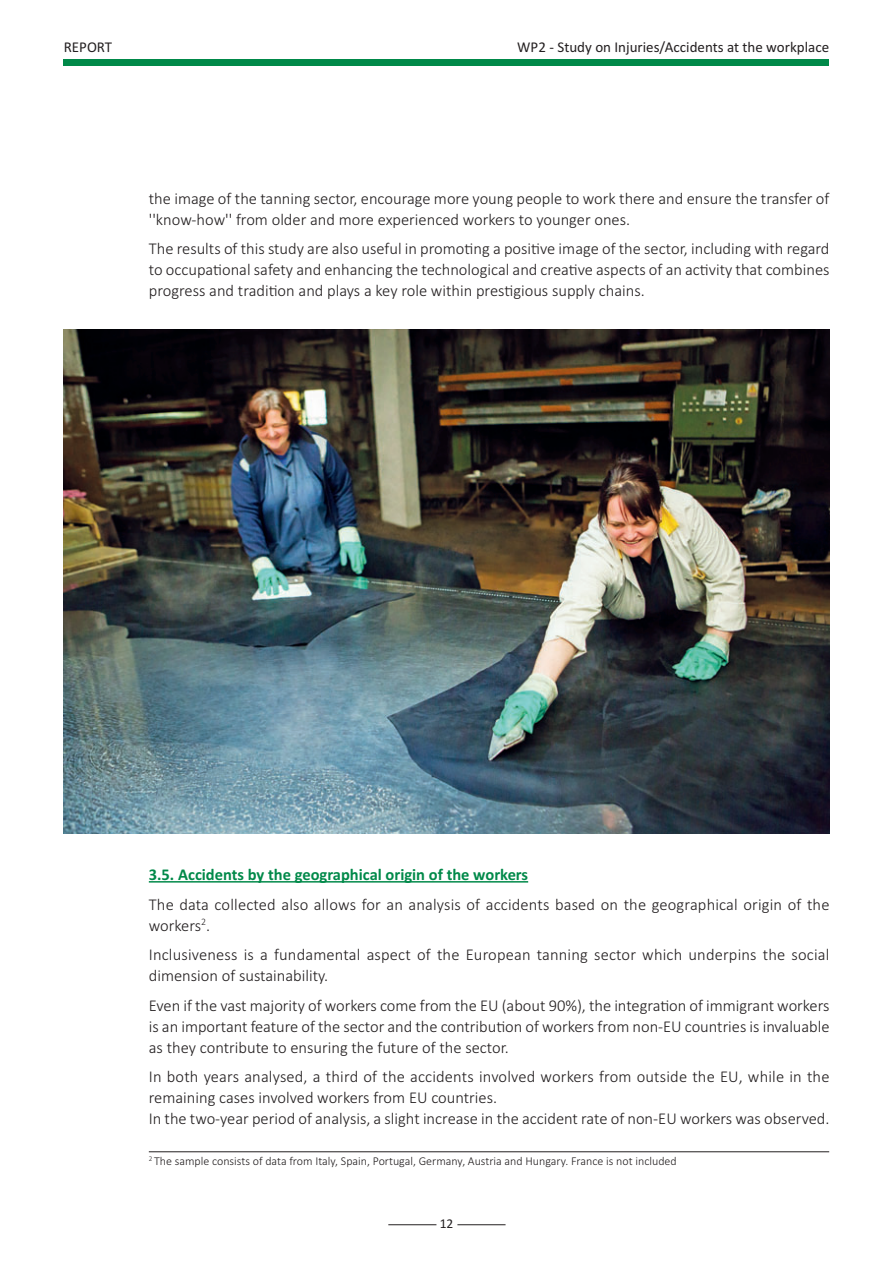
<style>
.page{position:relative;width:893px;height:1263px;background:#fff}
.page>*{position:absolute;margin:0;border:0;box-sizing:border-box;transform-origin:0 0}
.t1{font:300 16.5px/21px "Calibri";color:#231f20}
.t2{font:700 16.5px "Calibri";color:#008949}
.t3{font:15px "Calibri";color:#231f20}
.t4{font:13.5px "Calibri";color:#231f20}
.t5{font:300 12px "Calibri";color:#231f20}
</style>
<div class="page">
<hr style="left:388px;top:1224px;width:48px;height:1px;background:#231f20">
<hr style="left:457px;top:1224px;width:49px;height:1px;background:#231f20">
<div style="left:64px;top:59px;width:765px;height:6px;background:#008949"></div>
<hr style="left:149px;top:881px;width:379px;height:1px;background:#008949">
<hr style="left:149px;top:1151px;width:680px;height:1px;background:#231f20">
<img style="left:64px;top:330px;width:765px;height:503px">
<p class="t3" style="left:64px;top:38px;width:50px">REPORT</p>
<p class="t3" style="left:517px;top:38px;width:313px">WP2 ‐ Study on Injuries/Accidents at the workplace</p>
<p class="t1" style="left:149px;top:189px;width:682px">the image of the tanning sector, encourage more young people to work there and ensure the transfer of ''know-how'' from older and more experienced workers to younger ones.</p>
<p class="t1" style="left:149px;top:240px;width:682px;text-align:justify">The results of this study are also useful in promoting a positive image of the sector, including with regard to occupational safety and enhancing the technological and creative aspects of an activity that combines progress and tradition and plays a key role within prestigious supply chains.</p>
<p class="t2" style="left:149px;top:869px;width:381px">3.5. Accidents by the geographical origin of the workers</p>
<p class="t1" style="left:149px;top:895px;width:682px">The data collected also allows for an analysis of accidents based on the geographical origin of the workers<sup>2</sup>.</p>
<p class="t1" style="left:149px;top:946px;width:682px">Inclusiveness is a fundamental aspect of the European tanning sector which underpins the social dimension of sustainability.</p>
<p class="t1" style="left:149px;top:996px;width:682px;text-align:justify">Even if the vast majority of workers come from the EU (about 90%), the integration of immigrant workers is an important feature of the sector and the contribution of workers from non-EU countries is invaluable as they contribute to ensuring the future of the sector.</p>
<p class="t1" style="left:149px;top:1068px;width:682px">In both years analysed, a third of the accidents involved workers from outside the EU, while in the remaining cases involved workers from EU countries.<br>In the two-year period of analysis, a slight increase in the accident rate of non-EU workers was observed.</p>
<p class="t5" style="left:149px;top:1156px;width:529px"><sup>2</sup> The sample consists of data from Italy, Spain, Portugal, Germany, Austria and Hungary. France is not included</p>
<p class="t4" style="left:440px;top:1216px;width:15px">12</p>
</div>
